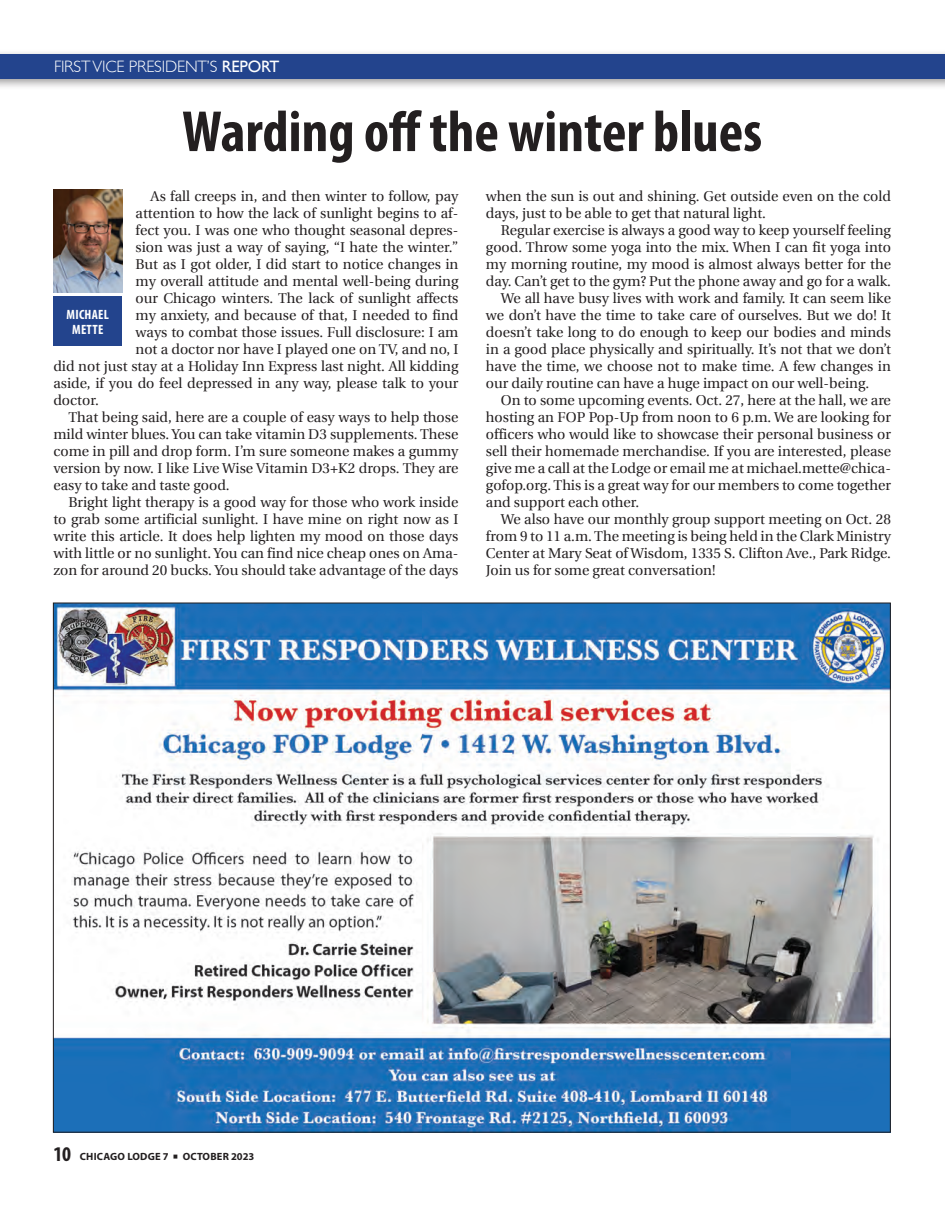
<style>
.page{position:relative;width:945px;height:1215px;background:#fff}
.page>*{position:absolute;margin:0;border:0;box-sizing:border-box;transform-origin:0 0}
.t1{font:700 condensed 58.5px "Myriad Pro";color:#231f20}
.t2{font:300 16.5px "Gill Sans";letter-spacing:-.01em;color:#fff}
.t3{font:14.25px/17px "Utopia";color:#231f20}
.t4{font:700 condensed 13.5px/15px "Myriad Pro";letter-spacing:.02em;color:#fff;text-align:center}
.t5{font:700 10.5px "Myriad Pro";letter-spacing:.02em;color:#231f20}
.s1{font-weight:400}
.s2{font-stretch:condensed;font-size:21px}
.s3{font-family:"Minion Pro";font-weight:400;font-size:13.5px}
</style>
<div class="page">
<img style="left:53px;top:189px;width:69px;height:104px">
<div style="left:53px;top:296px;width:69px;height:50px;background:#23448d"></div>
<div style="left:0;top:49px;width:945px;height:41px;background:#231f20;opacity:.45"></div>
<div style="left:0;top:54px;width:945px;height:24px;background:#23448d"></div>
<img style="left:55px;top:605px;width:834px;height:526px">
<p class="t2" style="left:54px;top:54px;width:227px">FIRST VICE PRESIDENT’S <span class="s1">REPORT</span></p>
<h1 class="t1" style="left:182px;top:95px;width:582px">Warding off the winter blues</h1>
<p class="t3" style="left:151px;top:188px;width:309px">As fall creeps in, and then winter to follow, pay</p>
<p class="t3" style="left:136px;top:205px;width:324px">attention to how the lack of sunlight begins to af-</p>
<p class="t3" style="left:136px;top:222px;width:324px">fect you. I was one who thought seasonal depres-</p>
<p class="t3" style="left:136px;top:239px;width:324px">sion was just a way of saying, “I hate the winter.”</p>
<p class="t3" style="left:136px;top:256px;width:324px">But as I got older, I did start to notice changes in</p>
<p class="t3" style="left:136px;top:273px;width:324px">my overall attitude and mental well-being during</p>
<p class="t3" style="left:136px;top:290px;width:324px">our Chicago winters. The lack of sunlight affects</p>
<p class="t3" style="left:136px;top:307px;width:324px">my anxiety, and because of that, I needed to find</p>
<p class="t3" style="left:136px;top:324px;width:324px">ways to combat those issues. Full disclosure: I am</p>
<p class="t3" style="left:136px;top:341px;width:324px">not a doctor nor have I played one on TV, and no, I</p>
<p class="t3" style="left:53px;top:358px;width:407px">did not just stay at a Holiday Inn Express last night. All kidding</p>
<p class="t3" style="left:53px;top:375px;width:406px">aside, if you do feel depressed in any way, please talk to your</p>
<p class="t3" style="left:53px;top:392px;width:47px">doctor.</p>
<p class="t3" style="left:68px;top:409px;width:391px">That being said, here are a couple of easy ways to help those</p>
<p class="t3" style="left:53px;top:426px;width:407px">mild winter blues. You can take vitamin D3 supplements. These</p>
<p class="t3" style="left:53px;top:443px;width:407px">come in pill and drop form. I’m sure someone makes a gummy</p>
<p class="t3" style="left:53px;top:460px;width:407px">version by now. I like Live Wise Vitamin D3+K2 drops. They are</p>
<p class="t3" style="left:53px;top:477px;width:178px">easy to take and taste good.</p>
<p class="t3" style="left:68px;top:494px;width:392px">Bright light therapy is a good way for those who work inside</p>
<p class="t3" style="left:53px;top:511px;width:407px">to grab some artificial sunlight. I have mine on right now as I</p>
<p class="t3" style="left:53px;top:528px;width:406px">write this article. It does help lighten my mood on those days</p>
<p class="t3" style="left:53px;top:545px;width:407px">with little or no sunlight. You can find nice cheap ones on Ama-</p>
<p class="t3" style="left:53px;top:562px;width:406px">zon for around 20 bucks. You should take advantage of the days</p>
<p class="t3" style="left:486px;top:188px;width:407px">when the sun is out and shining. Get outside even on the cold days, just to be able to get that natural light.</p>
<p class="t3" style="left:501px;top:222px;width:391px">Regular exercise is always a good way to keep yourself feeling</p>
<p class="t3" style="left:486px;top:239px;width:406px">good. Throw some yoga into the mix. When I can fit yoga into</p>
<p class="t3" style="left:486px;top:256px;width:407px">my morning routine, my mood is almost always better for the</p>
<p class="t3" style="left:486px;top:273px;width:407px">day. Can’t get to the gym? Put the phone away and go for a walk.</p>
<p class="t3" style="left:501px;top:290px;width:391px">We all have busy lives with work and family. It can seem like</p>
<p class="t3" style="left:486px;top:307px;width:406px">we don’t have the time to take care of ourselves. But we do! It</p>
<p class="t3" style="left:486px;top:324px;width:407px">doesn’t take long to do enough to keep our bodies and minds</p>
<p class="t3" style="left:486px;top:341px;width:406px">in a good place physically and spiritually. It’s not that we don’t</p>
<p class="t3" style="left:486px;top:358px;width:406px">have the time, we choose not to make time. A few changes in</p>
<p class="t3" style="left:486px;top:375px;width:385px">our daily routine can have a huge impact on our well-being.</p>
<p class="t3" style="left:501px;top:392px;width:391px">On to some upcoming events. Oct. 27, here at the hall, we are</p>
<p class="t3" style="left:486px;top:409px;width:406px">hosting an FOP Pop-Up from noon to 6 p.m. We are looking for</p>
<p class="t3" style="left:486px;top:426px;width:407px">officers who would like to showcase their personal business or</p>
<p class="t3" style="left:486px;top:443px;width:407px">sell their homemade merchandise. If you are interested, please</p>
<p class="t3" style="left:486px;top:460px;width:406px">give me a call at the Lodge or email me at michael.mette@chica-</p>
<p class="t3" style="left:486px;top:477px;width:407px">gofop.org. This is a great way for our members to come together</p>
<p class="t3" style="left:486px;top:494px;width:155px">and support each other.</p>
<p class="t3" style="left:501px;top:511px;width:391px">We also have our monthly group support meeting on Oct. 28</p>
<p class="t3" style="left:486px;top:528px;width:407px">from 9 to 11 a.m. The meeting is being held in the Clark Ministry</p>
<p class="t3" style="left:486px;top:545px;width:407px">Center at Mary Seat of Wisdom, 1335 S. Clifton Ave., Park Ridge.</p>
<p class="t3" style="left:486px;top:562px;width:231px">Join us for some great conversation!</p>
<p class="t4" style="left:67px;top:306px;width:44px">MICHAEL<br>METTE</p>
<p class="t5" style="left:53px;top:1150px;width:202px"><span class="s2">10</span> CHICAGO LODGE 7 <span class="s3">■</span> OCTOBER 2023</p>
</div>
